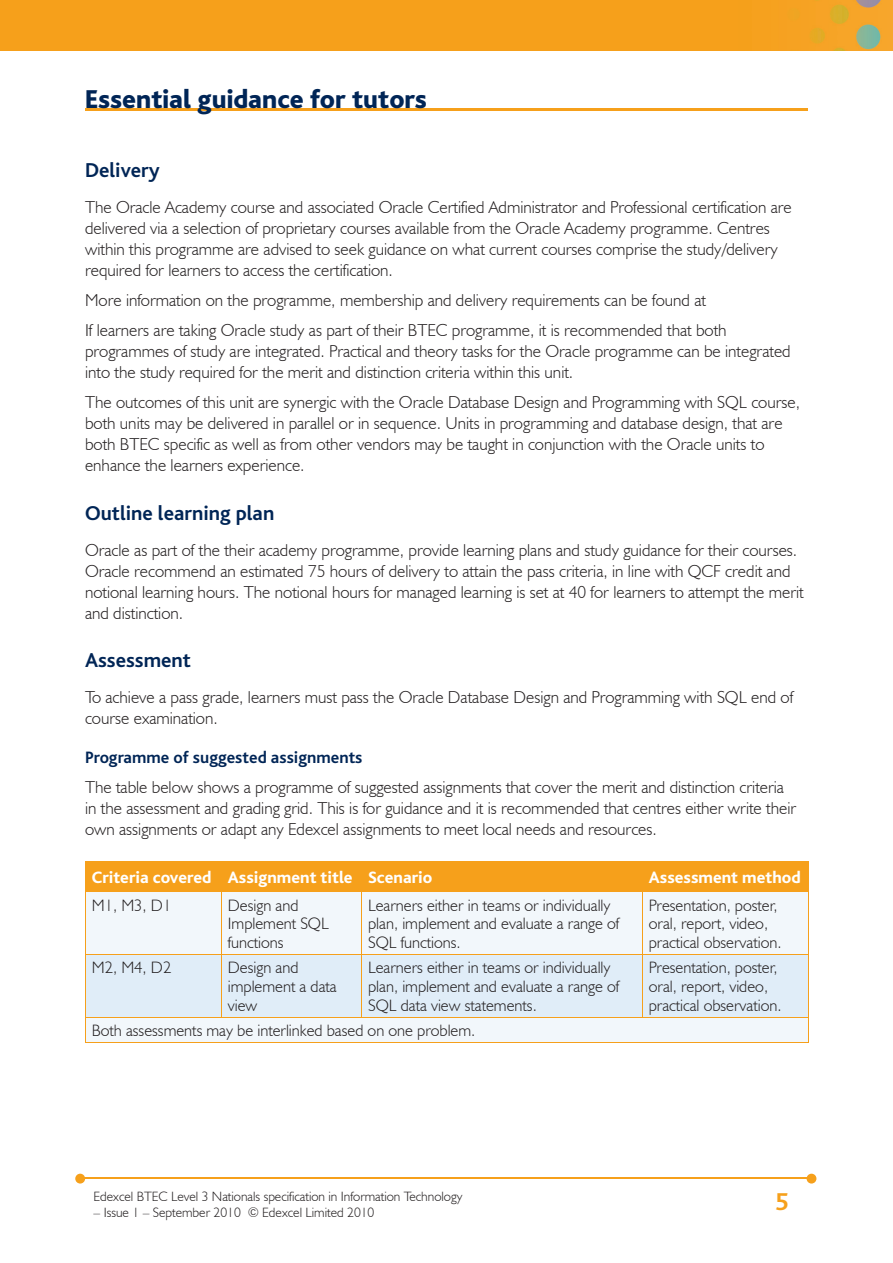
<style>
.page{position:relative;width:893px;height:1263px;background:#fff}
.page>*{position:absolute;margin:0;border:0;box-sizing:border-box;transform-origin:0 0}
.t1{font:800 27px "Bliss";color:#002556}
.t2{font:700 25.5px "Bliss";color:#f6a01b}
.t3{font:700 21px "Bliss";color:#002556}
.t4{font:300 17.25px/21px "Humanist 521 BT";color:#231f20}
.t5{font:800 17.25px "Bliss";color:#fff}
.t6{font:700 17.25px "Bliss";color:#002556}
.t7{font:300 16.5px/18.8px "Humanist 521 BT";color:#231f20}
.t8{font:300 13.5px "Humanist 521 BT";color:#231f20}
</style>
<div class="page">
<img style="left:0;top:0;width:893px;height:51px">
<hr style="left:82px;top:1178px;width:728px;height:1px;background:#f6a01b">
<svg style="left:807px;top:1174px;width:9px;height:9px"></svg>
<svg style="left:75px;top:1174px;width:10px;height:9px"></svg>
<hr style="left:85px;top:108px;width:723px;height:2px;background:#f6a01b">
<div style="left:86px;top:892px;width:722px;height:150px;background:#f2f7fb"></div>
<div style="left:86px;top:955px;width:722px;height:62px;background:#e0edf8"></div>
<div style="left:85px;top:861px;width:724px;height:30px;background:#f6a01b"></div>
<hr style="left:642px;top:861px;width:167px;height:1px;background:#f6a01b">
<hr style="left:221px;top:892px;width:1px;height:62px;background:#f6a01b">
<hr style="left:361px;top:892px;width:1px;height:62px;background:#f6a01b">
<hr style="left:642px;top:892px;width:1px;height:62px;background:#f6a01b">
<hr style="left:85px;top:892px;width:1px;height:62px;background:#f6a01b">
<hr style="left:808px;top:892px;width:1px;height:62px;background:#f6a01b">
<hr style="left:85px;top:891px;width:136px;height:1px;background:#f6a01b">
<hr style="left:221px;top:891px;width:141px;height:1px;background:#f6a01b">
<hr style="left:362px;top:891px;width:280px;height:1px;background:#f6a01b">
<hr style="left:642px;top:891px;width:167px;height:1px;background:#f6a01b">
<hr style="left:221px;top:955px;width:1px;height:62px;background:#f6a01b">
<hr style="left:361px;top:955px;width:1px;height:62px;background:#f6a01b">
<hr style="left:642px;top:955px;width:1px;height:62px;background:#f6a01b">
<hr style="left:85px;top:955px;width:1px;height:62px;background:#f6a01b">
<hr style="left:808px;top:955px;width:1px;height:62px;background:#f6a01b">
<hr style="left:85px;top:954px;width:136px;height:1px;background:#f6a01b">
<hr style="left:221px;top:954px;width:141px;height:1px;background:#f6a01b">
<hr style="left:362px;top:954px;width:280px;height:1px;background:#f6a01b">
<hr style="left:642px;top:954px;width:167px;height:1px;background:#f6a01b">
<hr style="left:85px;top:1042px;width:136px;height:1px;background:#f6a01b">
<hr style="left:221px;top:1042px;width:141px;height:1px;background:#f6a01b">
<hr style="left:362px;top:1042px;width:280px;height:1px;background:#f6a01b">
<hr style="left:642px;top:1042px;width:167px;height:1px;background:#f6a01b">
<svg style="left:85px;top:1018px;width:1px;height:24px"></svg>
<svg style="left:808px;top:1018px;width:1px;height:24px"></svg>
<hr style="left:85px;top:1017px;width:136px;height:1px;background:#f6a01b">
<hr style="left:221px;top:1017px;width:141px;height:1px;background:#f6a01b">
<hr style="left:362px;top:1017px;width:280px;height:1px;background:#f6a01b">
<hr style="left:642px;top:1017px;width:167px;height:1px;background:#f6a01b">
<h1 class="t1" style="left:85px;top:85px;width:344px">Essential guidance for tutors</h1>
<p class="t3" style="left:85px;top:160px;width:76px">Delivery</p>
<p class="t4" style="left:85px;top:197px;width:708px">The Oracle Academy course and associated Oracle Certified Administrator and Professional certification are delivered via a selection of proprietary courses available from the Oracle Academy programme. Centres within this programme are advised to seek guidance on what current courses comprise the study/delivery required for learners to access the certification.</p>
<p class="t4" style="left:85px;top:285px;width:643px;line-height:30px">More information on the programme, membership and delivery requirements can be found at<br>If learners are taking Oracle study as part of their BTEC programme, it is recommended that both</p>
<p class="t4" style="left:85px;top:341px;width:707px">programmes of study are integrated. Practical and theory tasks for the Oracle programme can be integrated into the study required for the merit and distinction criteria within this unit.</p>
<p class="t4" style="left:85px;top:392px;width:716px">The outcomes of this unit are synergic with the Oracle Database Design and Programming with SQL course, both units may be delivered in parallel or in sequence. Units in programming and database design, that are both BTEC specific as well as from other vendors may be taught in conjunction with the Oracle units to enhance the learners experience.</p>
<p class="t3" style="left:85px;top:502px;width:191px">Outline learning plan</p>
<p class="t4" style="left:85px;top:539px;width:720px">Oracle as part of the their academy programme, provide learning plans and study guidance for their courses.<br>Oracle recommend an estimated 75 hours of delivery to attain the pass criteria, in line with QCF credit and notional learning hours. The notional hours for managed learning is set at 40 for learners to attempt the merit and distinction.</p>
<p class="t3" style="left:85px;top:649px;width:108px">Assessment</p>
<p class="t4" style="left:85px;top:686px;width:710px">To achieve a pass grade, learners must pass the Oracle Database Design and Programming with SQL end of course examination.</p>
<p class="t6" style="left:85px;top:749px;width:279px">Programme of suggested assignments</p>
<p class="t4" style="left:85px;top:776px;width:713px">The table below shows a programme of suggested assignments that cover the merit and distinction criteria in the assessment and grading grid. This is for guidance and it is recommended that centres either write their own assignments or adapt any Edexcel assignments to meet local needs and resources.</p>
<p class="t5" style="left:92px;top:868px;width:342px">Criteria covered Assignment title Scenario</p>
<p class="t5" style="left:649px;top:868px;width:153px">Assessment method</p>
<p class="t7" style="left:92px;top:895px;width:81px">M1, M3, D1</p>
<p class="t7" style="left:228px;top:895px;width:103px">Design and<br>Implement SQL functions</p>
<p class="t7" style="left:368px;top:895px;width:252px">Learners either in teams or individually plan, implement and evaluate a range of<br>SQL functions.</p>
<p class="t7" style="left:649px;top:895px;width:134px">Presentation, poster, oral, report, video, practical observation.</p>
<p class="t7" style="left:92px;top:958px;width:81px">M2, M4, D2</p>
<p class="t7" style="left:228px;top:958px;width:110px">Design and implement a data view</p>
<p class="t7" style="left:368px;top:958px;width:252px">Learners either in teams or individually plan, implement and evaluate a range of<br>SQL data view statements.</p>
<p class="t7" style="left:649px;top:958px;width:134px">Presentation, poster, oral, report, video, practical observation.</p>
<p class="t7" style="left:92px;top:1021px;width:385px">Both assessments may be interlinked based on one problem.</p>
<p class="t8" style="left:94px;top:1188px;width:370px">Edexcel BTEC Level 3 Nationals specification in Information Technology</p>
<p class="t8" style="left:94px;top:1204px;width:282px">– Issue 1 – September 2010 © Edexcel Limited 2010</p>
<h2 class="t2" style="left:775px;top:1189px;width:15px">5</h2>
</div>
